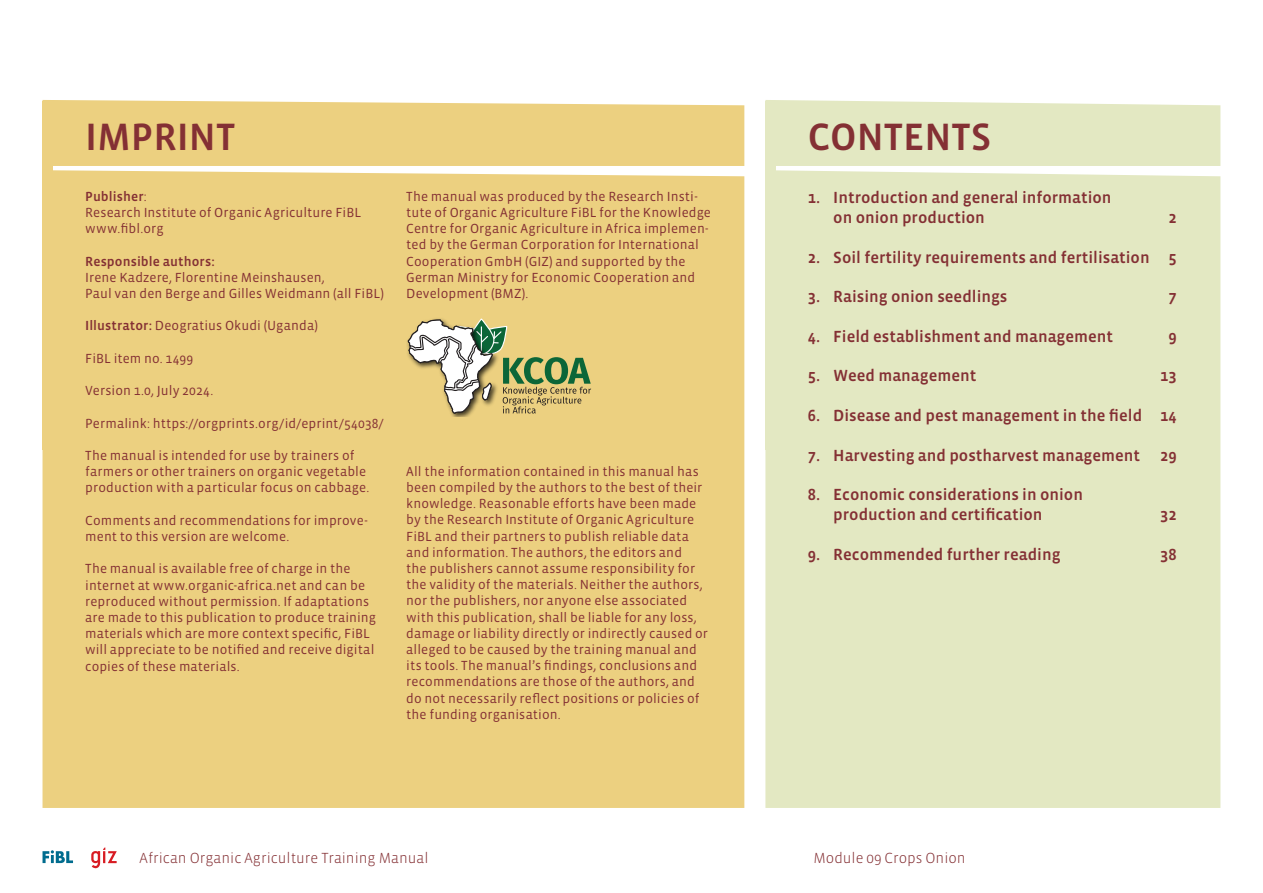
<style>
.page{position:relative;width:1263px;height:893px;background:#fff}
.page>*{position:absolute;margin:0;border:0;box-sizing:border-box;transform-origin:0 0}
.Untertitel{font:500 39px "Vista Sans OT";color:#843034}
.Contents{font:500 16.5px/19.8px "Vista Sans OT";color:#843034}
.t1{font:300 15px "Vista Sans OT";color:#843034}
.Bildlegende{font:13.5px/16.2px "Vista Sans OT";letter-spacing:.01em;color:#843034}
.Imprint_Text{font:13.5px/16.2px "Vista Sans OT";letter-spacing:.01em;color:#843034}
.Imprint_Text-2{font:500 13.5px "Vista Sans OT";letter-spacing:.005em;color:#843034}
.Imprint_Titel{font:500 13.5px "Vista Sans OT";letter-spacing:.005em;color:#843034}
.s1{font-weight:400}
.s2{font-weight:500}
</style>
<div class="page">
<svg style="left:43px;top:850px;width:30px;height:13px"></svg>
<svg style="left:91px;top:847px;width:26px;height:21px"></svg>
<div style="left:765px;top:170px;width:455px;height:638px;background:#e3e8c2"></div>
<div style="left:765px;top:100px;width:455px;height:66px;background:#e3e8c2"></div>
<div style="left:43px;top:170px;width:701px;height:638px;background:#ecd080"></div>
<div style="left:43px;top:100px;width:701px;height:66px;background:#ecd080"></div>
<img style="left:406px;top:317px;width:95px;height:99px">
<svg style="left:407px;top:318px;width:184px;height:96px"></svg>
<p class="Untertitel" style="left:85px;top:117px;width:152px">IMPRINT</p>
<p class="Imprint_Titel" style="left:85px;top:189px;width:63px">Publisher<span class="s1">:</span></p>
<p class="Imprint_Text" style="left:85px;top:205px;width:277px">Research Institute of Organic Agriculture FiBL</p>
<p class="Imprint_Text" style="left:85px;top:221px;width:80px">www.fibl.org</p>
<p class="Imprint_Text-2" style="left:85px;top:254px;width:131px">Responsible authors:</p>
<p class="Imprint_Text" style="left:85px;top:269px;width:300px">Irene Kadzere, Florentine Meinshausen,<br>Paul van den Berge and Gilles Weidmann (all FiBL)</p>
<p class="Imprint_Text" style="left:85px;top:318px;width:234px"><span class="s2">Illustrator:</span> Deogratius Okudi (Uganda)</p>
<p class="Imprint_Text" style="left:85px;top:350px;width:110px">FiBL item no. 1499</p>
<p class="Imprint_Text" style="left:85px;top:383px;width:130px">Version 1.0, July 2024.</p>
<p class="Imprint_Text" style="left:85px;top:415px;width:300px">Permalink: https://orgprints.org/id/eprint/54038/</p>
<p class="Imprint_Text" style="left:85px;top:448px;width:286px">The manual is intended for use by trainers of farmers or other trainers on organic vegetable production with a particular focus on cabbage.</p>
<p class="Imprint_Text" style="left:85px;top:512px;width:284px">Comments and recommendations for improve&shy;ment to this version are welcome.</p>
<p class="Imprint_Text" style="left:85px;top:561px;width:292px">The manual is available free of charge in the internet at www.organic-africa.net and can be reproduced without permission. If adaptations are made to this publication to produce training materials which are more context specific, FiBL will appreciate to be notified and receive digital copies of these materials.</p>
<p class="Bildlegende" style="left:406px;top:188px;width:306px">The manual was produced by the Research Insti&shy;tute of Organic Agriculture FiBL for the Knowledge Centre for Organic Agriculture in Africa implemen&shy;ted by the German Corporation for International Cooperation GmbH (GIZ) and supported by the German Ministry for Economic Cooperation and Development (BMZ).</p>
<p class="Bildlegende" style="left:406px;top:463px;width:303px">All the information contained in this manual has been compiled by the authors to the best of their knowledge. Reasonable efforts have been made by the Research Institute of Organic Agriculture FiBL and their partners to publish reliable data and information. The authors, the editors and<br>the publishers cannot assume responsibility for the validity of the materials. Neither the authors, nor the publishers, nor anyone else associated with this publication, shall be liable for any loss, damage or liability directly or indirectly caused or alleged to be caused by the training manual and its tools. The manual’s findings, conclusions and recommendations are those of the authors, and do not necessarily reflect positions or policies of the funding organisation.</p>
<p class="Untertitel" style="left:808px;top:117px;width:185px">CONTENTS</p>
<p class="Contents" style="left:833px;top:188px;width:280px;text-indent:-26px">1. Introduction and general information on onion production</p>
<p class="Contents" style="left:1168px;top:208px;width:10px">2</p>
<p class="Contents" style="left:808px;top:248px;width:370px">2. Soil fertility requirements and fertilisation 5</p>
<p class="Contents" style="left:808px;top:287px;width:201px">3. Raising onion seedlings</p>
<p class="Contents" style="left:1168px;top:287px;width:10px">7</p>
<p class="Contents" style="left:808px;top:327px;width:307px">4. Field establishment and management</p>
<p class="Contents" style="left:1168px;top:327px;width:10px">9</p>
<p class="Contents" style="left:808px;top:366px;width:170px">5. Weed management</p>
<p class="Contents" style="left:1160px;top:366px;width:18px">13</p>
<p class="Contents" style="left:808px;top:406px;width:370px">6. Disease and pest management in the field 14</p>
<p class="Contents" style="left:808px;top:446px;width:370px">7. Harvesting and postharvest management 29</p>
<p class="Contents" style="left:833px;top:485px;width:251px;text-indent:-26px">8. Economic considerations in onion production and certification</p>
<p class="Contents" style="left:1160px;top:505px;width:18px">32</p>
<p class="Contents" style="left:808px;top:545px;width:254px">9. Recommended further reading</p>
<p class="Contents" style="left:1160px;top:545px;width:18px">38</p>
<p class="t1" style="left:140px;top:851px;width:290px">African Organic Agriculture Training Manual</p>
<p class="t1" style="left:813px;top:850px;width:154px">Module 09 Crops Onion</p>
</div>
